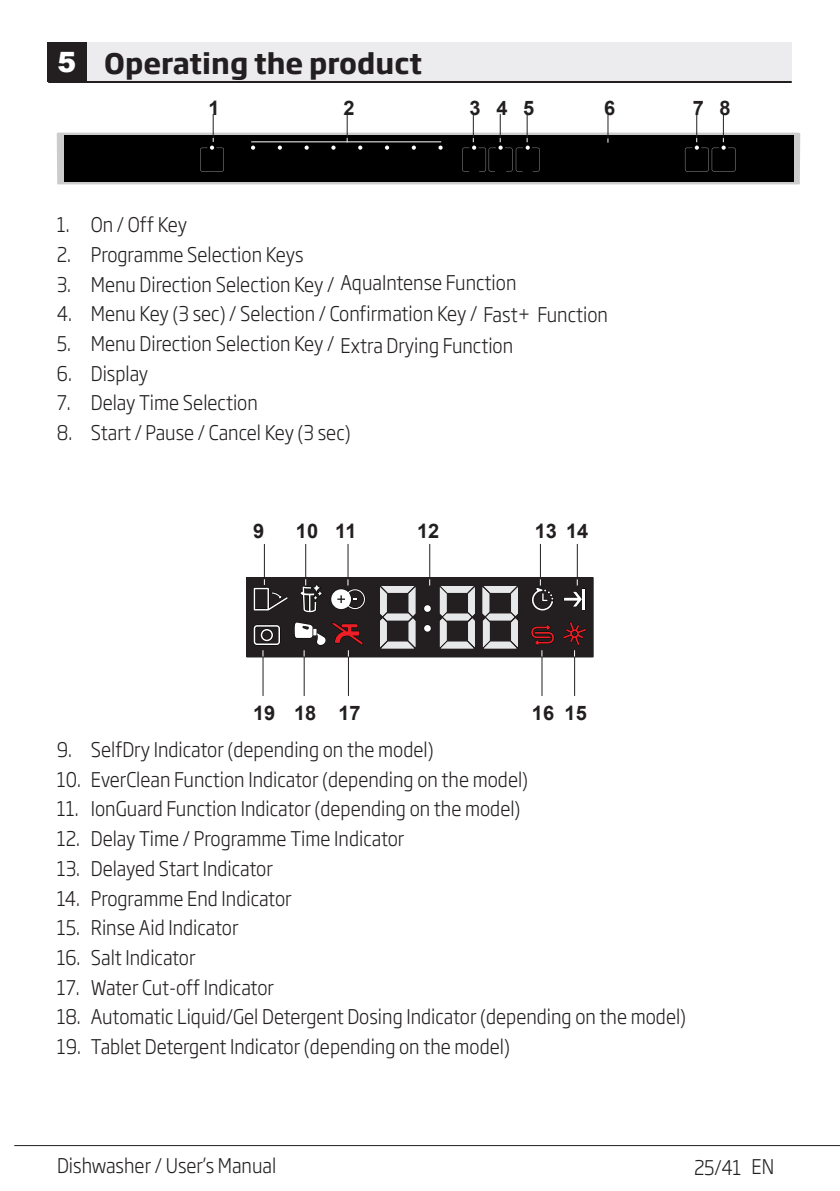
<style>
.page{position:relative;width:840px;height:1191px;background:#fff}
.page>*{position:absolute;margin:0;border:0;box-sizing:border-box;transform-origin:0 0}
.Ana_Baslik{font:700 28px "Soho Gothic Pro";color:#231f20}
.t1{font:900 28px "Arial";color:#fff}
.Girintili_Yazi{font:300 20px "Soho Gothic Pro";color:#231f20;scale:.9 1}
.Yazi_alanlari{font:700 20px "Arial";color:#231f20}
.Yazi_alanlari-2{font:300 20px "Soho Gothic Pro";color:#231f20;scale:.9 1}
</style>
<div class="page">
<hr style="left:14px;top:1145px;width:825px;height:1px;background:#231f20">
<div style="left:48px;top:43px;width:40px;height:39px;background:#231f20"></div>
<div style="left:88px;top:43px;width:703px;height:39px;background:#ececee"></div>
<hr style="left:48px;top:81px;width:743px;height:2px;background:#231f20">
<div style="left:247px;top:577px;width:345px;height:80px;background:#231f20"></div>
<svg style="left:563px;top:591px;width:19px;height:16px"></svg>
<hr style="left:582px;top:588px;width:2px;height:21px;background:#fff">
<svg style="left:380px;top:586px;width:35px;height:62px"></svg>
<svg style="left:439px;top:586px;width:35px;height:62px"></svg>
<svg style="left:482px;top:586px;width:35px;height:62px"></svg>
<div style="left:424px;top:605px;width:6px;height:7px;background:#fff;border-radius:50%"></div>
<svg style="left:424px;top:625px;width:6px;height:6px"></svg>
<hr style="left:264px;top:544px;width:1px;height:37px;background:#231f20">
<svg style="left:253px;top:579px;width:35px;height:32px"></svg>
<hr style="left:305px;top:544px;width:1px;height:35px;background:#231f20">
<svg style="left:300px;top:579px;width:22px;height:34px"></svg>
<hr style="left:347px;top:544px;width:1px;height:35px;background:#231f20">
<svg style="left:331px;top:579px;width:35px;height:31px"></svg>
<hr style="left:574px;top:656px;width:1px;height:40px;background:#231f20">
<svg style="left:563px;top:622px;width:23px;height:34px"></svg>
<hr style="left:429px;top:544px;width:1px;height:35px;background:#231f20">
<hr style="left:539px;top:544px;width:1px;height:35px;background:#231f20">
<svg style="left:531px;top:579px;width:23px;height:32px"></svg>
<hr style="left:576px;top:544px;width:1px;height:35px;background:#231f20">
<hr style="left:541px;top:656px;width:1px;height:40px;background:#231f20">
<svg style="left:531px;top:625px;width:23px;height:31px"></svg>
<hr style="left:348px;top:656px;width:1px;height:40px;background:#231f20">
<hr style="left:303px;top:656px;width:1px;height:40px;background:#231f20">
<svg style="left:294px;top:622px;width:69px;height:34px"></svg>
<hr style="left:262px;top:656px;width:1px;height:40px;background:#231f20">
<svg style="left:253px;top:625px;width:27px;height:31px"></svg>
<svg style="left:57px;top:114px;width:742px;height:70px"></svg>
<div style="left:47px;top:43px;width:39px;height:39px;background:#231f20"></div>
<p class="t1" style="left:57px;top:42px;width:20px">5</p>
<p class="Ana_Baslik" style="left:104px;top:41px;width:319px">Operating the product</p>
<p class="Yazi_alanlari" style="left:208px;top:94px;width:13px">1</p>
<p class="Yazi_alanlari" style="left:343px;top:94px;width:13px">2</p>
<p class="Yazi_alanlari" style="left:469px;top:94px;width:13px">3</p>
<p class="Yazi_alanlari" style="left:496px;top:94px;width:13px">4</p>
<p class="Yazi_alanlari" style="left:523px;top:94px;width:13px">5</p>
<p class="Yazi_alanlari" style="left:603px;top:94px;width:13px">6</p>
<p class="Yazi_alanlari" style="left:692px;top:94px;width:13px">7</p>
<p class="Yazi_alanlari" style="left:719px;top:94px;width:13px">8</p>
<p class="Girintili_Yazi" style="left:57px;top:209px;width:146px">1. On / Off Key</p>
<p class="Girintili_Yazi" style="left:57px;top:239px;width:276px">2. Programme Selection Keys</p>
<p class="Girintili_Yazi" style="left:57px;top:269px;width:512px">3. Menu Direction Selection Key / AquaIntense Function</p>
<p class="Girintili_Yazi" style="left:57px;top:298px;width:613px">4. Menu Key (3 sec) / Selection / Confirmation Key / Fast+ Function</p>
<p class="Girintili_Yazi" style="left:57px;top:328px;width:310px">5. Menu Direction Selection Key /</p>
<p class="Girintili_Yazi" style="left:57px;top:358px;width:103px">6. Display</p>
<p class="Girintili_Yazi" style="left:57px;top:387px;width:225px">7. Delay Time Selection</p>
<p class="Girintili_Yazi" style="left:57px;top:417px;width:328px">8. Start / Pause / Cancel Key (3 sec)</p>
<p class="Yazi_alanlari-2" style="left:340px;top:330px;width:193px">Extra Drying Function</p>
<p class="Yazi_alanlari" style="left:253px;top:517px;width:13px">9</p>
<p class="Yazi_alanlari" style="left:296px;top:517px;width:24px">10</p>
<p class="Yazi_alanlari" style="left:335px;top:517px;width:23px">11</p>
<p class="Yazi_alanlari" style="left:417px;top:517px;width:24px">12</p>
<p class="Yazi_alanlari" style="left:534px;top:517px;width:55px">13 14</p>
<p class="Yazi_alanlari" style="left:253px;top:698px;width:24px">19</p>
<p class="Yazi_alanlari" style="left:294px;top:698px;width:24px">18</p>
<p class="Yazi_alanlari" style="left:338px;top:698px;width:24px">17</p>
<p class="Yazi_alanlari" style="left:531px;top:698px;width:24px">16</p>
<p class="Girintili_Yazi" style="left:57px;top:734px;width:420px">9. SelfDry Indicator (depending on the model)</p>
<p class="Girintili_Yazi" style="left:57px;top:763px;width:525px">10. EverClean Function Indicator (depending on the model)</p>
<p class="Girintili_Yazi" style="left:57px;top:793px;width:516px">11. IonGuard Function Indicator (depending on the model)</p>
<p class="Girintili_Yazi" style="left:57px;top:823px;width:387px">12. Delay Time / Programme Time Indicator</p>
<p class="Girintili_Yazi" style="left:57px;top:853px;width:241px">13. Delayed Start Indicator</p>
<p class="Girintili_Yazi" style="left:57px;top:882px;width:262px">14. Programme End Indicator</p>
<p class="Girintili_Yazi" style="left:57px;top:912px;width:203px">15. Rinse Aid Indicator</p>
<p class="Girintili_Yazi" style="left:57px;top:942px;width:156px">16. Salt Indicator</p>
<p class="Girintili_Yazi" style="left:57px;top:971px;width:243px">17. Water Cut-off Indicator</p>
<p class="Girintili_Yazi" style="left:57px;top:1001px;width:700px">18. Automatic Liquid/Gel Detergent Dosing Indicator (depending on the model)</p>
<p class="Girintili_Yazi" style="left:57px;top:1031px;width:505px">19. Tablet Detergent Indicator (depending on the model)</p>
<p class="Yazi_alanlari" style="left:564px;top:698px;width:24px">15</p>
<p class="Girintili_Yazi" style="left:57px;top:1149px;width:245px">Dishwasher / User’s Manual</p>
<p class="Girintili_Yazi" style="left:693px;top:1151px;width:90px">25 / 41 EN</p>
</div>
